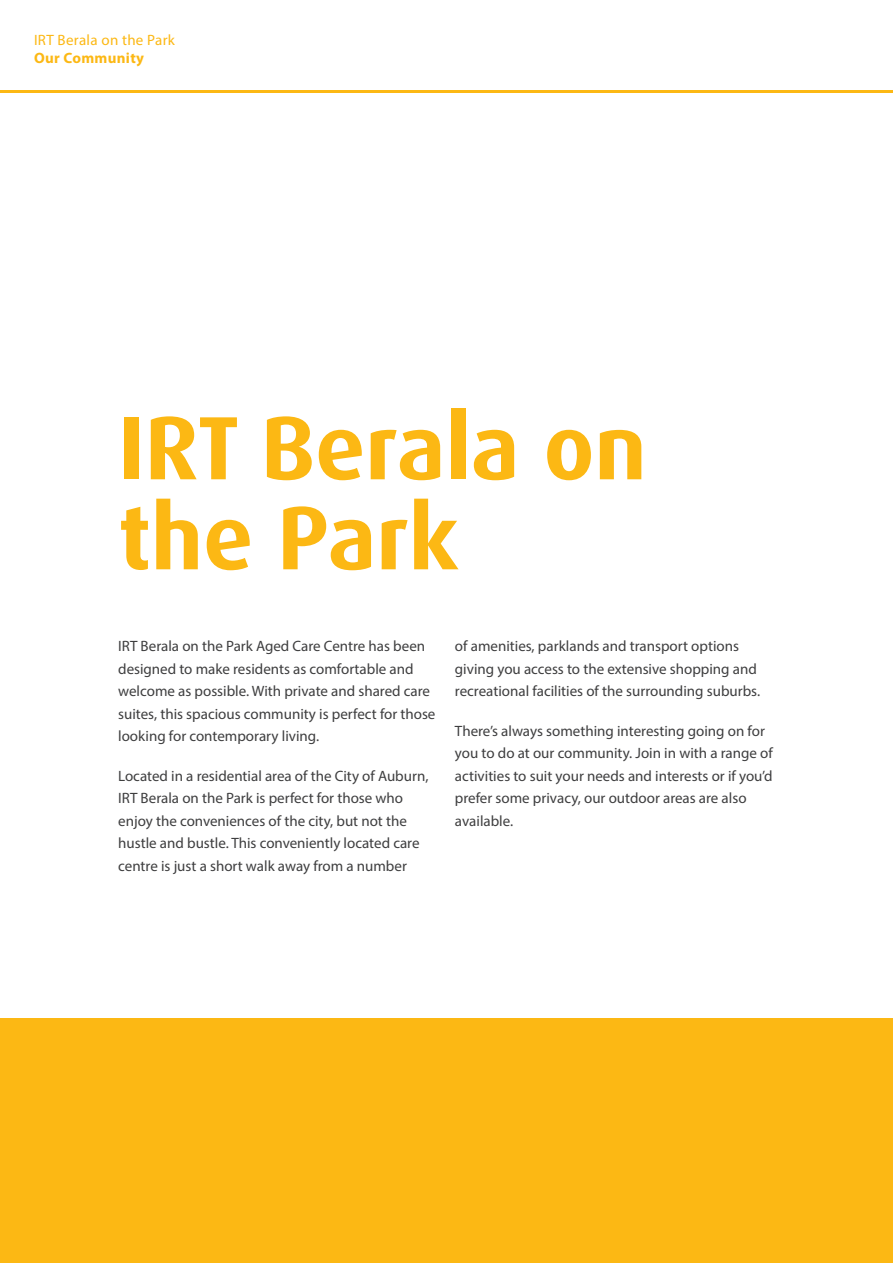
<style>
.page{position:relative;width:893px;height:1263px;background:#fff}
.page>*{position:absolute;margin:0;border:0;box-sizing:border-box;transform-origin:0 0}
.t1{font:700 90px/90px "Dax Pro";color:#fcb814}
.t2{font:15px/22.5px "Myriad Pro";color:#3e3e3f}
.t3{font:15px "Myriad Pro";letter-spacing:.02em;color:#fcb814}
.t4{font:700 15px "Myriad Pro";letter-spacing:.02em;color:#fcb814}
</style>
<div class="page">
<div style="left:0;top:1019px;width:893px;height:244px;background:#fcb814"></div>
<hr style="left:0;top:91px;width:893px;height:2px;background:#fcb814">
<p class="t3" style="left:34px;top:31px;width:142px">IRT Berala on the Park</p>
<p class="t4" style="left:34px;top:48px;width:112px">Our Community</p>
<h1 class="t1" style="left:118px;top:404px;width:530px">IRT Berala on the Park</h1>
<p class="t2" style="left:118px;top:635px;width:319px">IRT Berala on the Park Aged Care Centre has been designed to make residents as comfortable and welcome as possible. With private and shared care suites, this spacious community is perfect for those looking for contemporary living.</p>
<p class="t2" style="left:118px;top:764px;width:312px">Located in a residential area of the City of Auburn, IRT Berala on the Park is perfect for those who enjoy the conveniences of the city, but not the hustle and bustle. This conveniently located care centre is just a short walk away from a number</p>
<p class="t2" style="left:455px;top:635px;width:307px">of amenities, parklands and transport options giving you access to the extensive shopping and recreational facilities of the surrounding suburbs.</p>
<p class="t2" style="left:455px;top:719px;width:319px">There’s always something interesting going on for you to do at our community. Join in with a range of activities to suit your needs and interests or if you’d prefer some privacy, our outdoor areas are also available.</p>
</div>
